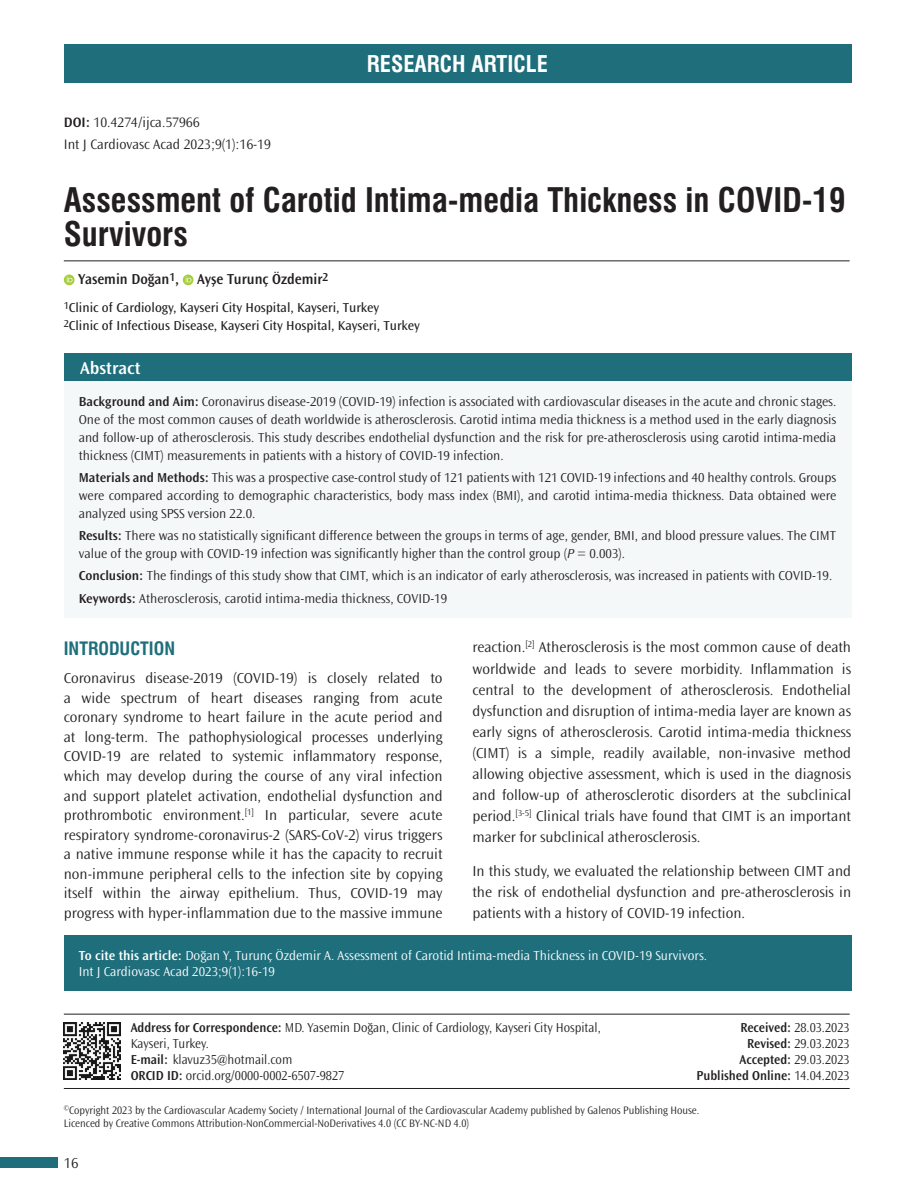
<style>
.page{position:relative;width:915px;height:1191px;background:#fff}
.page>*{position:absolute;margin:0;border:0;box-sizing:border-box;transform-origin:0 0}
.BASLIK{font:33px/34.5px "Swiss Condensed Bold Tr";color:#231f20}
.t1{font:22.5px "Swiss Condensed Bold Tr";color:#fff}
.ARA_BASLIK{font:18px "Swiss Condensed Bold Tr";color:#1f6e7c}
.t2{font:600 18px "Ocean Sans Std";color:#fff}
.YAZI{font:300 15px/19.5px "Ocean Sans Std";color:#231f20;text-align:justify}
.YAZARLAR{font:600 15px "Ocean Sans Std";color:#231f20;scale:.96 1}
.SAYFA_ARA{font:300 14.25px "Ocean Sans Std";color:#231f20}
.DOI{font:300 14.25px "Ocean Sans Std";color:#231f20}
.OZET{font:300 13.5px/18px "Ocean Sans Std";color:#231f20;text-align:justify}
.YAZISMA_KISMI{font:300 13.5px/15.8px "Ocean Sans Std";color:#231f20;scale:.95 1}
.CİTE_AS{font:300 13.5px "Ocean Sans Std";color:#fff}
.KURUM{font:13.5px "Ocean Sans Std";color:#231f20}
.TARİH{font:300 13.5px "Ocean Sans Std";color:#231f20;scale:.95 1}
.TARİH-2{font:600 13.5px "Ocean Sans Std";color:#231f20;scale:.95 1}
.t3{font:300 11.25px/13.5px "Ocean Sans Std";color:#231f20;scale:.95 1}
.s1{font-weight:600}
.s2{font-style:italic}
.s3{font-weight:300}
</style>
<div class="page">
<div style="left:64px;top:44px;width:786px;height:39px;background:#1f6e7c"></div>
<hr style="left:64px;top:1088px;width:785px;height:1px;background:#231f20">
<div style="left:0;top:1157px;width:57px;height:11px;background:#1f6e7c"></div>
<img style="left:64px;top:1022px;width:57px;height:57px">
<svg style="left:64px;top:274px;width:10px;height:11px"></svg>
<svg style="left:67px;top:276px;width:5px;height:6px"></svg>
<svg style="left:183px;top:274px;width:10px;height:11px"></svg>
<svg style="left:185px;top:276px;width:6px;height:6px"></svg>
<hr style="left:64px;top:260px;width:785px;height:1px;background:#231f20">
<div style="left:64px;top:353px;width:786px;height:28px;background:#1f6e7c"></div>
<hr style="left:64px;top:1013px;width:785px;height:1px;background:#231f20">
<div style="left:64px;top:381px;width:786px;height:236px;background:#f4f8f8"></div>
<div style="left:64px;top:935px;width:786px;height:55px;background:#1f6e7c"></div>
<p class="DOI" style="left:64px;top:114px;width:137px"><span class="s1">DOI:</span> 10.4274/ijca.57966</p>
<h2 class="t1" style="left:367px;top:50px;width:182px">RESEARCH ARTICLE</h2>
<p class="SAYFA_ARA" style="left:64px;top:136px;width:208px">Int J Cardiovasc Acad 2023;9(1):16-19</p>
<p class="BASLIK" style="left:64px;top:183px;width:783px">Assessment of Carotid Intima-media Thickness in COVID-19<br>Survivors</p>
<p class="YAZARLAR" style="left:78px;top:271px;width:262px">Yasemin Doğan<sup>1</sup>, Ayşe Turunç Özdemir<sup>2</sup></p>
<p class="KURUM" style="left:64px;top:300px;width:317px"><sup>1</sup>Clinic of Cardiology, Kayseri City Hospital, Kayseri, Turkey</p>
<p class="KURUM" style="left:64px;top:318px;width:357px"><sup>2</sup>Clinic of Infectious Disease, Kayseri City Hospital, Kayseri, Turkey</p>
<p class="t2" style="left:80px;top:358px;width:62px">Abstract</p>
<p class="OZET" style="left:79px;top:392px;width:758px"><span class="s1">Background and Aim:</span> Coronavirus disease-2019 (COVID-19) infection is associated with cardiovascular diseases in the acute and chronic stages.<br>One of the most common causes of death worldwide is atherosclerosis. Carotid intima media thickness is a method used in the early diagnosis and follow-up of atherosclerosis. This study describes endothelial dysfunction and the risk for pre-atherosclerosis using carotid intima-media thickness (CIMT) measurements in patients with a history of COVID-19 infection.</p>
<p class="OZET" style="left:79px;top:468px;width:758px"><span class="s1">Materials and Methods:</span> This was a prospective case-control study of 121 patients with 121 COVID-19 infections and 40 healthy controls. Groups were compared according to demographic characteristics, body mass index (BMI), and carotid intima-media thickness. Data obtained were analyzed using SPSS version 22.0.</p>
<p class="OZET" style="left:79px;top:527px;width:758px"><span class="s1">Results:</span> There was no statistically significant difference between the groups in terms of age, gender, BMI, and blood pressure values. The CIMT value of the group with COVID-19 infection was significantly higher than the control group (<span class="s2">P</span> = 0.003).</p>
<p class="OZET" style="left:79px;top:567px;width:754px"><span class="s1">Conclusion:</span> The findings of this study show that CIMT, which is an indicator of early atherosclerosis, was increased in patients with COVID-19.</p>
<p class="OZET" style="left:79px;top:589px;width:370px"><span class="s1">Keywords:</span> Atherosclerosis, carotid intima-media thickness, COVID-19</p>
<p class="ARA_BASLIK" style="left:64px;top:638px;width:113px">INTRODUCTION</p>
<p class="YAZI" style="left:64px;top:668px;width:380px">Coronavirus disease-2019 (COVID-19) is closely related to a wide spectrum of heart diseases ranging from acute coronary syndrome to heart failure in the acute period and at long-term. The pathophysiological processes underlying COVID-19 are related to systemic inflammatory response, which may develop during the course of any viral infection and support platelet activation, endothelial dysfunction and prothrombotic environment.<sup>[1]</sup> In particular, severe acute respiratory syndrome-coronavirus-2 (SARS-CoV-2) virus triggers a native immune response while it has the capacity to recruit non-immune peripheral cells to the infection site by copying itself within the airway epithelium. Thus, COVID-19 may progress with hyper-inflammation due to the massive immune</p>
<p class="YAZI" style="left:472px;top:637px;width:380px;line-height:21px">reaction.<sup>[2]</sup> Atherosclerosis is the most common cause of death worldwide and leads to severe morbidity. Inflammation is central to the development of atherosclerosis. Endothelial dysfunction and disruption of intima-media layer are known as early signs of atherosclerosis. Carotid intima-media thickness (CIMT) is a simple, readily available, non-invasive method allowing objective assessment, which is used in the diagnosis and follow-up of atherosclerotic disorders at the subclinical period.<sup>[3-5]</sup> Clinical trials have found that CIMT is an important marker for subclinical atherosclerosis.</p>
<p class="YAZI" style="left:472px;top:860px;width:380px;line-height:21px">In this study, we evaluated the relationship between CIMT and the risk of endothelial dysfunction and pre-atherosclerosis in patients with a history of COVID-19 infection.</p>
<p class="CİTE_AS" style="left:79px;top:947px;width:629px"><span class="s1">To cite this article:</span> Doğan Y, Turunç Özdemir A. Assessment of Carotid Intima-media Thickness in COVID-19 Survivors.</p>
<p class="CİTE_AS" style="left:79px;top:963px;width:198px">Int J Cardiovasc Acad 2023;9(1):16-19</p>
<p class="YAZISMA_KISMI" style="left:131px;top:1020px;width:496px"><span class="s1">Address for Correspondence:</span> MD. Yasemin Doğan, Clinic of Cardiology, Kayseri City Hospital,<br>Kayseri, Turkey.</p>
<p class="YAZISMA_KISMI" style="left:131px;top:1051px;width:172px"><span class="s1">E-mail:</span> klavuz35@hotmail.com</p>
<p class="YAZISMA_KISMI" style="left:131px;top:1067px;width:226px"><span class="s1">ORCID ID:</span> orcid.org/0000-0002-6507-9827</p>
<p class="TARİH" style="left:740px;top:1020px;width:116px"><span class="s1">Received:</span> 28.03.2023</p>
<p class="TARİH" style="left:746px;top:1036px;width:109px"><span class="s1">Revised:</span> 29.03.2023</p>
<p class="TARİH" style="left:739px;top:1052px;width:117px"><span class="s1">Accepted:</span> 29.03.2023</p>
<p class="TARİH-2" style="left:696px;top:1067px;width:162px">Published Online: <span class="s3">14.04.2023</span></p>
<p class="t3" style="left:64px;top:1103px;width:670px"><sup>©</sup>Copyright 2023 by the Cardiovascular Academy Society / International Journal of the Cardiovascular Academy published by Galenos Publishing House.<br>Licenced by Creative Commons Attribution-NonCommercial-NoDerivatives 4.0 (CC BY-NC-ND 4.0)</p>
<p class="YAZI" style="left:64px;top:1153px;width:16px">16</p>
</div>
